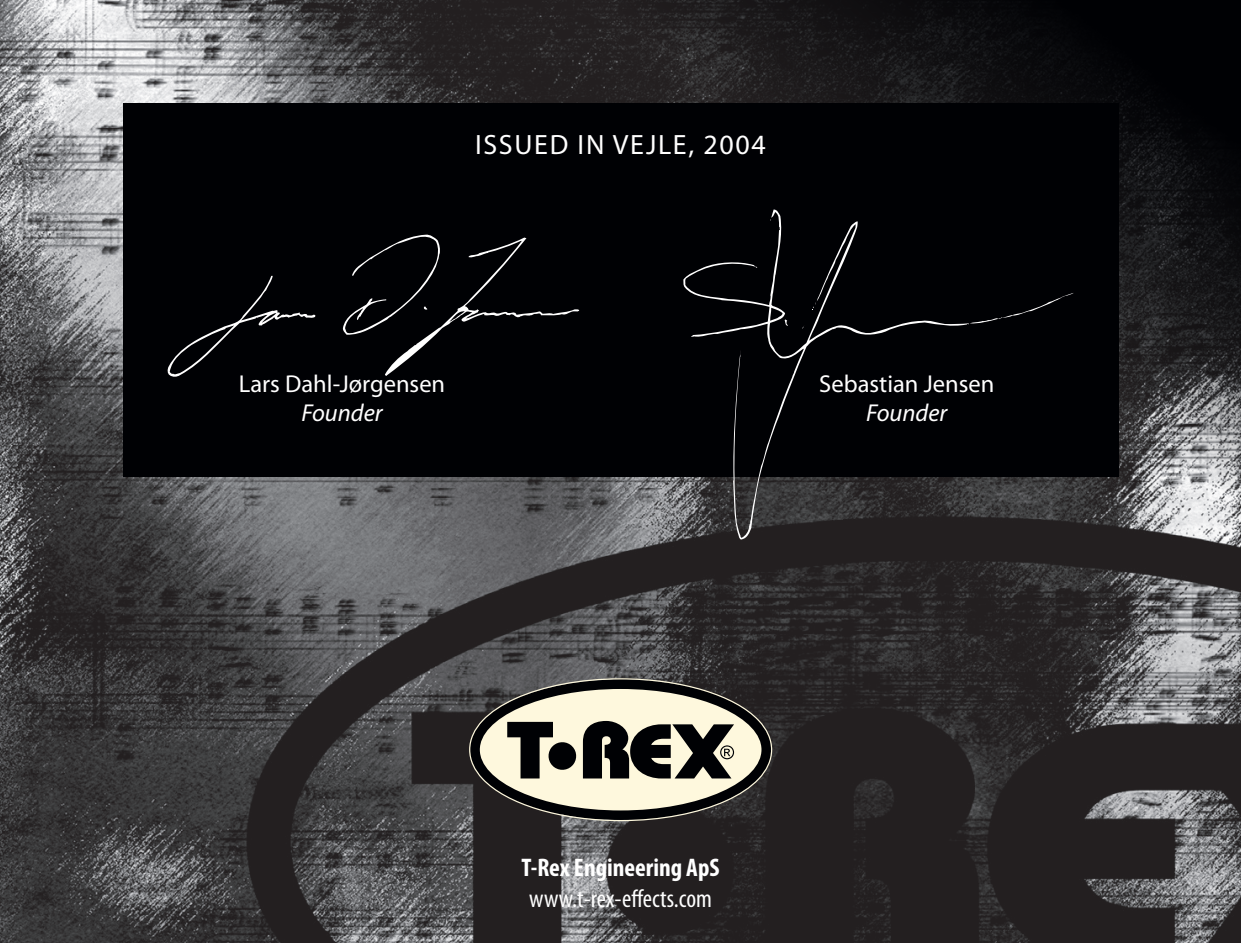
<style>
.page{position:relative;width:1241px;height:943px;background:#fff}
.page>*{position:absolute;margin:0;border:0;box-sizing:border-box;transform-origin:0 0}
.t1{font:28px "Myriad Pro";letter-spacing:.06em;color:#fff}
.t2{font:condensed 25.55px "Myriad Pro";color:#fff}
.t3{font:700 condensed 25.55px "Myriad Pro";color:#fff}
.t4{font:24.5px "Myriad Pro";color:#fff}
.t5{font:italic 24.5px "Myriad Pro";color:#fff}
</style>
<div class="page">
<img style="left:0;top:0;width:1240px;height:943px">
<div style="left:123px;top:103px;width:994px;height:373px;background:#000104"></div>
<svg style="left:682px;top:209px;width:286px;height:330px"></svg>
<svg style="left:812px;top:303px;width:4px;height:6px"></svg>
<svg style="left:970px;top:293px;width:103px;height:31px"></svg>
<svg style="left:784px;top:319px;width:3px;height:7px"></svg>
<svg style="left:343px;top:234px;width:236px;height:142px"></svg>
<svg style="left:167px;top:276px;width:149px;height:101px"></svg>
<svg style="left:469px;top:678px;width:303px;height:143px;background:#7e7b70"></svg>
<p class="t1" style="left:475px;top:128px;width:292px">ISSUED IN VEJLE, 2004</p>
<p class="t4" style="left:239px;top:368px;width:208px">Lars Dahl-Jørgensen</p>
<p class="t5" style="left:301px;top:398px;width:83px">Founder</p>
<p class="t4" style="left:819px;top:368px;width:176px">Sebastian Jensen</p>
<p class="t5" style="left:866px;top:398px;width:83px">Founder</p>
<p class="t3" style="left:521px;top:851px;width:199px">T-Rex Engineering ApS</p>
<p class="t2" style="left:529px;top:882px;width:184px">www.t-rex-effects.com</p>
</div>
